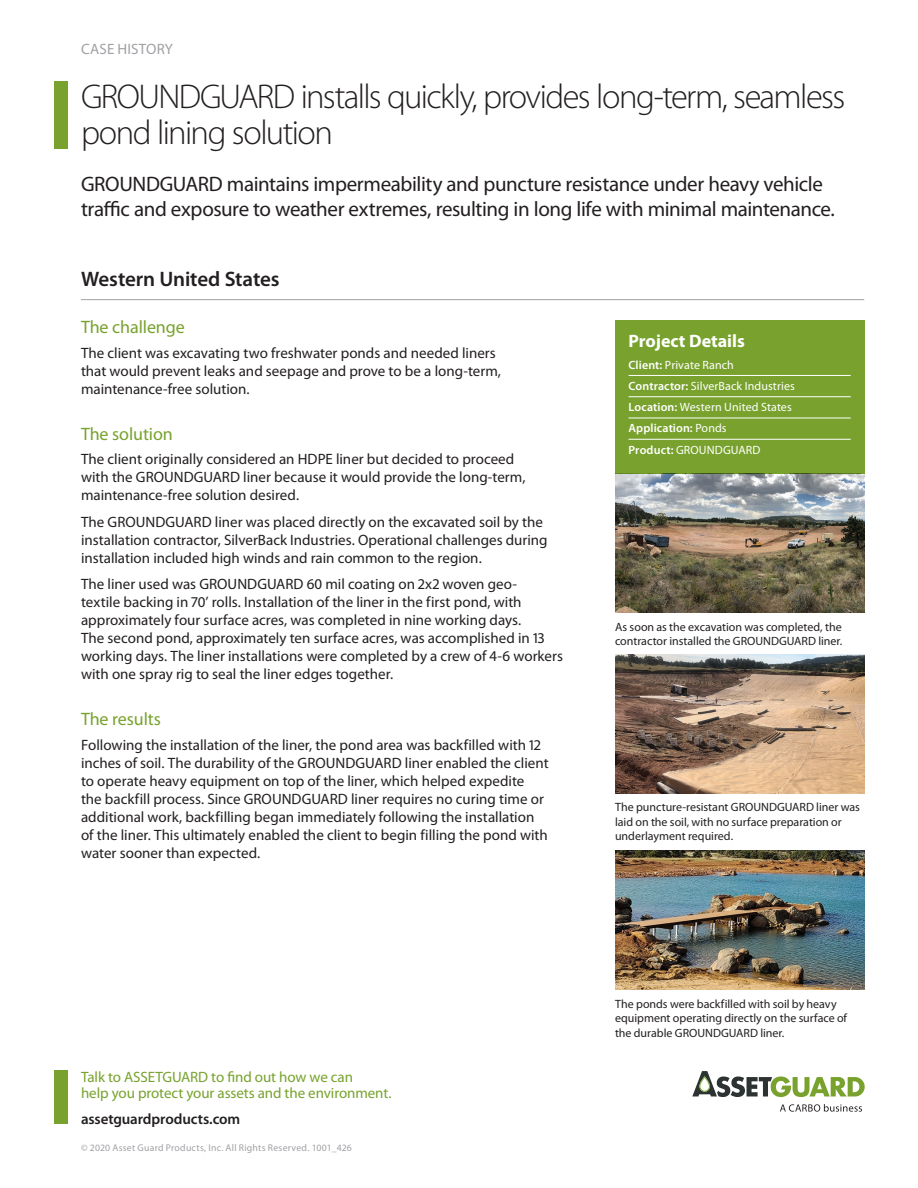
<style>
.page{position:relative;width:918px;height:1188px;background:#fff}
.page>*{position:absolute;margin:0;border:0;box-sizing:border-box;transform-origin:0 0}
.CH_Headline_25_28{font:300 34.5px/36px "Myriad Pro";letter-spacing:-.045em;color:#231f20}
.CH_Standfirst_14_17{font:21px/25.5px "Myriad Pro";letter-spacing:-.02em;color:#231f20}
.CH_Location_14_17{font:600 21px "Myriad Pro";letter-spacing:-.01em;color:#231f20}
.CH_Subhead_12_16{font:18px "Myriad Pro";letter-spacing:-.005em;color:#78a22d}
.CH_Well_data_header{font:700 18px "Myriad Pro";color:#fff}
.CH_Body_Copy_10_12{font:15px/18px "Myriad Pro";color:#231f20}
.CS_CTA_10_11{font:15px/16.5px "Myriad Pro";letter-spacing:-.005em;color:#78a22d}
.CS_CTA_url_10_15{font:600 15px "Myriad Pro";letter-spacing:-.01em;color:#231f20}
.t1{font:15px "Myriad Pro";letter-spacing:.015em;color:#a0a1a5}
.CH_Caption_8_9_6{font:12px/14.4px "Myriad Pro";color:#231f20}
.CH_Well_data_copy{font:12px "Myriad Pro";letter-spacing:.01em;color:#fff}
.CH_Well_data_copy-2{font:600 12px "Myriad Pro";letter-spacing:.01em;color:#fff}
.CS_CTA_Copyright_6_5{font:9.75px "Myriad Pro";letter-spacing:.025em;color:#a0a1a5}
.s1{font-weight:600}
.s2{font-weight:400}
</style>
<div class="page">
<div style="left:54px;top:81px;width:14px;height:67px;background:#78a22d"></div>
<div style="left:615px;top:320px;width:249px;height:154px;background:#78a22d"></div>
<hr style="left:629px;top:375px;width:222px;height:1px;background:#fff">
<hr style="left:629px;top:396px;width:222px;height:1px;background:#fff">
<hr style="left:629px;top:418px;width:222px;height:1px;background:#fff">
<hr style="left:629px;top:439px;width:222px;height:1px;background:#fff">
<hr style="left:81px;top:299px;width:783px;height:1px;background:#a0a1a5">
<img style="left:615px;top:474px;width:249px;height:139px">
<div style="left:54px;top:1070px;width:14px;height:54px;background:#78a22d"></div>
<svg style="left:692px;top:1071px;width:173px;height:26px"></svg>
<svg style="left:780px;top:1104px;width:82px;height:8px"></svg>
<img style="left:615px;top:654px;width:249px;height:139px">
<img style="left:615px;top:851px;width:249px;height:139px">
<p class="t1" style="left:81px;top:41px;width:93px">CASE HISTORY</p>
<p class="CH_Headline_25_28" style="left:81px;top:79px;width:766px">GROUNDGUARD installs quickly, provides long-term, seamless pond lining solution</p>
<p class="CH_Standfirst_14_17" style="left:81px;top:171px;width:755px">GROUNDGUARD maintains impermeability and puncture resistance under heavy vehicle traffic and exposure to weather extremes, resulting in long life with minimal maintenance.</p>
<p class="CH_Location_14_17" style="left:81px;top:267px;width:200px">Western United States</p>
<p class="CH_Subhead_12_16" style="left:81px;top:317px;width:105px">The challenge</p>
<p class="CH_Body_Copy_10_12" style="left:81px;top:344px;width:422px">The client was excavating two freshwater ponds and needed liners that would prevent leaks and seepage and prove to be a long-term, maintenance-free solution.</p>
<p class="CH_Subhead_12_16" style="left:81px;top:424px;width:93px">The solution</p>
<p class="CH_Body_Copy_10_12" style="left:81px;top:451px;width:446px">The client originally considered an HDPE liner but decided to proceed with the GROUNDGUARD liner because it would provide the long-term, maintenance-free solution desired.</p>
<p class="CH_Body_Copy_10_12" style="left:81px;top:513px;width:468px">The GROUNDGUARD liner was placed directly on the excavated soil by the installation contractor, SilverBack Industries. Operational challenges during installation included high winds and rain common to the region.</p>
<p class="CH_Body_Copy_10_12" style="left:81px;top:576px;width:483px">The liner used was GROUNDGUARD 60 mil coating on 2x2 woven geo-<br>textile backing in 70’ rolls. Installation of the liner in the first pond, with approximately four surface acres, was completed in nine working days.<br>The second pond, approximately ten surface acres, was accomplished in 13 working days. The liner installations were completed by a crew of 4-6 workers with one spray rig to seal the liner edges together.</p>
<p class="CH_Subhead_12_16" style="left:81px;top:710px;width:81px">The results</p>
<p class="CH_Body_Copy_10_12" style="left:81px;top:737px;width:469px">Following the installation of the liner, the pond area was backfilled with 12 inches of soil. The durability of the GROUNDGUARD liner enabled the client to operate heavy equipment on top of the liner, which helped expedite the backfill process. Since GROUNDGUARD liner requires no curing time or additional work, backfilling began immediately following the installation of the liner. This ultimately enabled the client to begin filling the pond with water sooner than expected.</p>
<p class="CH_Well_data_header" style="left:629px;top:331px;width:118px">Project Details</p>
<p class="CH_Well_data_copy" style="left:629px;top:358px;width:107px"><span class="s1">Client:</span> Private Ranch</p>
<p class="CH_Well_data_copy" style="left:629px;top:379px;width:168px"><span class="s1">Contractor:</span> SilverBack Industries</p>
<p class="CH_Well_data_copy" style="left:629px;top:400px;width:165px"><span class="s1">Location:</span> Western United States</p>
<p class="CH_Well_data_copy-2" style="left:629px;top:422px;width:100px">Application: <span class="s2">Ponds</span></p>
<p class="CH_Well_data_copy" style="left:629px;top:443px;width:133px"><span class="s1">Product:</span> GROUNDGUARD</p>
<p class="CH_Caption_8_9_6" style="left:615px;top:620px;width:229px">As soon as the excavation was completed, the contractor installed the GROUNDGUARD liner.</p>
<p class="CH_Caption_8_9_6" style="left:615px;top:800px;width:246px">The puncture-resistant GROUNDGUARD liner was laid on the soil, with no surface preparation or underlayment required.</p>
<p class="CS_CTA_10_11" style="left:81px;top:1069px;width:312px">Talk to ASSETGUARD to find out how we can<br>help you protect your assets and the environment.</p>
<p class="CS_CTA_url_10_15" style="left:81px;top:1110px;width:161px">assetguardproducts.com</p>
<p class="CS_CTA_Copyright_6_5" style="left:81px;top:1142px;width:272px">© 2020 Asset Guard Products, Inc. All Rights Reserved. 1001_426</p>
<p class="CH_Caption_8_9_6" style="left:615px;top:997px;width:234px">The ponds were backfilled with soil by heavy equipment operating directly on the surface of the durable GROUNDGUARD liner.</p>
</div>
